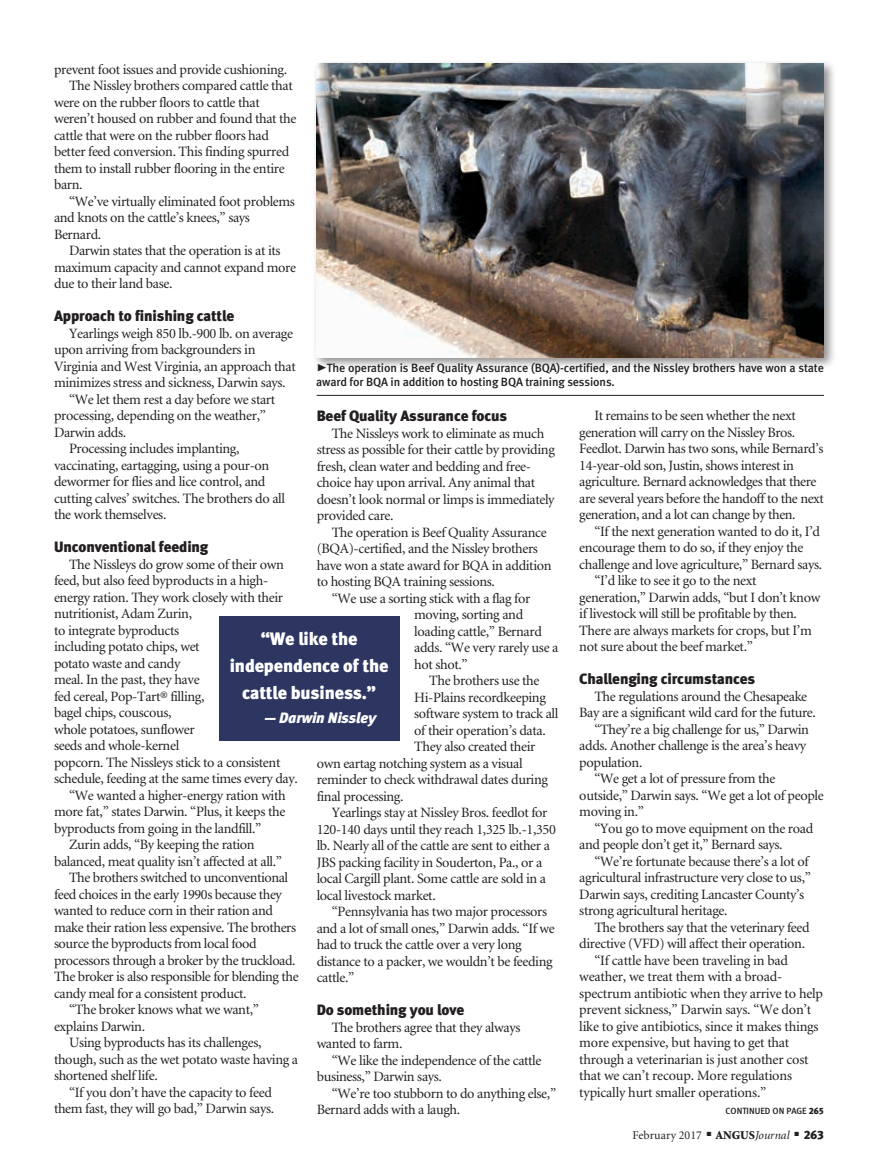
<style>
.page{position:relative;width:878px;height:1168px;background:#fff}
.page>*{position:absolute;margin:0;border:0;box-sizing:border-box;transform-origin:0 0}
.pull_quote{font:18px/27px "Meta Black LF";letter-spacing:-.01em;color:#fff;text-align:center}
.subhead{font:15px "Meta Black LF";letter-spacing:-.01em;color:#231f20}
.pull_quote-2{font:italic 15px "Meta Black LF";letter-spacing:-.01em;color:#fff}
.body_text{font:14.25px/16.5px "Minion";letter-spacing:-.025em;color:#231f20}
.cutlines{font:12px/13.5px "Meta Medium LF";letter-spacing:-.01em;color:#231f20}
.t1{font:12px "Minion";color:#231f20}
.t2{font:9px "Meta Medium LF";color:#231f20}
.s1{font-family:"Meta Black Caps Expert";font-size:21px}
.s2{font-weight:900}
.s3{font-style:italic}
.s4{font-family:"Meta Black LF"}
</style>
<div class="page">
<div style="left:312px;top:59px;width:524px;height:311px;background:#231f20;opacity:.5"></div>
<img style="left:316px;top:63px;width:508px;height:294px">
<div style="left:219px;top:617px;width:180px;height:124px;background:#2c3661"></div>
<hr style="left:316px;top:395px;width:508px;height:1px;background:#231f20">
<p class="body_text" style="left:54px;top:61px;width:235px">prevent foot issues and provide cushioning.</p>
<p class="body_text" style="left:54px;top:78px;width:244px;text-indent:15px">The Nissley brothers compared cattle that were on the rubber floors to cattle that weren’t housed on rubber and found that the cattle that were on the rubber floors had better feed conversion. This finding spurred them to install rubber flooring in the entire barn.</p>
<p class="body_text" style="left:54px;top:193px;width:242px;text-indent:15px">“We’ve virtually eliminated foot problems and knots on the cattle’s knees,” says<br>Bernard.</p>
<p class="body_text" style="left:54px;top:243px;width:243px;text-indent:15px">Darwin states that the operation is at its maximum capacity and cannot expand more due to their land base.</p>
<p class="subhead" style="left:54px;top:307px;width:182px">Approach to finishing cattle</p>
<p class="body_text" style="left:54px;top:325px;width:243px;text-indent:15px">Yearlings weigh 850 lb.-900 lb. on average upon arriving from backgrounders in Virginia and West Virginia, an approach that minimizes stress and sickness, Darwin says.</p>
<p class="body_text" style="left:54px;top:391px;width:223px;text-indent:15px">“We let them rest a day before we start processing, depending on the weather,”<br>Darwin adds.</p>
<p class="body_text" style="left:54px;top:441px;width:232px;text-indent:15px">Processing includes implanting, vaccinating, eartagging, using a pour-on dewormer for flies and lice control, and cutting calves’ switches. The brothers do all the work themselves.</p>
<p class="subhead" style="left:54px;top:538px;width:156px">Unconventional feeding</p>
<p class="body_text" style="left:54px;top:556px;width:245px;text-indent:15px">The Nissleys do grow some of their own feed, but also feed byproducts in a high&shy;energy ration. They work closely with their nutritionist, Adam Zurin,<br>to integrate byproducts<br>including potato chips, wet<br>potato waste and candy<br>meal. In the past, they have<br>fed cereal, Pop-Tart® filling,<br>bagel chips, couscous,<br>whole potatoes, sunflower<br>seeds and whole-kernel<br>popcorn. The Nissleys stick to a consistent schedule, feeding at the same times every day.</p>
<p class="body_text" style="left:54px;top:787px;width:233px;text-align:justify;text-indent:15px">“We wanted a higher-energy ration with more fat,” states Darwin. “Plus, it keeps the byproducts from going in the landfill.”</p>
<p class="body_text" style="left:54px;top:837px;width:229px;text-indent:15px">Zurin adds, “By keeping the ration balanced, meat quality isn’t affected at all.”</p>
<p class="body_text" style="left:54px;top:870px;width:246px;text-indent:15px">The brothers switched to unconventional feed choices in the early 1990s because they wanted to reduce corn in their ration and make their ration less expensive. The brothers source the byproducts from local food processors through a broker by the truckload.<br>The broker is also responsible for blending the candy meal for a consistent product.</p>
<p class="body_text" style="left:54px;top:1002px;width:206px;text-indent:15px">“The broker knows what we want,” explains Darwin.</p>
<p class="body_text" style="left:54px;top:1035px;width:245px;text-indent:15px">Using byproducts has its challenges, though, such as the wet potato waste having a shortened shelf life.</p>
<p class="body_text" style="left:54px;top:1084px;width:222px;text-align:right">“If you don’t have the capacity to feed them fast, they will go bad,” Darwin says.</p>
<p class="cutlines" style="left:316px;top:361px;width:509px"><span class="s1">@</span>The operation is Beef Quality Assurance (BQA)-certified, and the Nissley brothers have won a state award for BQA in addition to hosting BQA training sessions.</p>
<p class="subhead" style="left:316px;top:407px;width:192px">Beef Quality Assurance focus</p>
<p class="body_text" style="left:316px;top:425px;width:240px;text-indent:15px">The Nissleys work to eliminate as much stress as possible for their cattle by providing fresh, clean water and bedding and free&shy;choice hay upon arrival. Any animal that doesn’t look normal or limps is immediately provided care.</p>
<p class="body_text" style="left:316px;top:524px;width:236px;text-indent:15px">The operation is Beef Quality Assurance (BQA)-certified, and the Nissley brothers have won a state award for BQA in addition to hosting BQA training sessions.</p>
<p class="body_text" style="left:414px;top:590px;width:146px;text-indent:-82px">“We use a sorting stick with a flag for moving, sorting and loading cattle,” Bernard adds. “We very rarely use a hot shot.”</p>
<p class="body_text" style="left:429px;top:673px;width:112px">The brothers use the</p>
<p class="body_text" style="left:414px;top:689px;width:133px">Hi-Plains recordkeeping</p>
<p class="body_text" style="left:414px;top:706px;width:146px">software system to track all</p>
<p class="body_text" style="left:414px;top:722px;width:133px">of their operation’s data.</p>
<p class="body_text" style="left:414px;top:739px;width:123px">They also created their</p>
<p class="body_text" style="left:316px;top:755px;width:207px">own eartag notching system as a visual</p>
<p class="body_text" style="left:316px;top:772px;width:233px">reminder to check withdrawal dates during</p>
<p class="body_text" style="left:316px;top:788px;width:88px">final processing.</p>
<p class="body_text" style="left:316px;top:805px;width:241px;text-indent:15px">Yearlings stay at Nissley Bros. feedlot for 120-140 days until they reach 1,325 lb.-1,350 lb. Nearly all of the cattle are sent to either a JBS packing facility in Souderton, Pa., or a local Cargill plant. Some cattle are sold in a local livestock market.</p>
<p class="body_text" style="left:316px;top:904px;width:240px;text-indent:15px">“Pennsylvania has two major processors and a lot of small ones,” Darwin adds. “If we had to truck the cattle over a very long distance to a packer, we wouldn’t be feeding cattle.”</p>
<p class="subhead" style="left:316px;top:1001px;width:149px">Do something you love</p>
<p class="body_text" style="left:316px;top:1019px;width:205px;text-indent:15px">The brothers agree that they always wanted to farm.</p>
<p class="body_text" style="left:316px;top:1052px;width:226px;text-indent:15px">“We like the independence of the cattle business,” Darwin says.</p>
<p class="body_text" style="left:316px;top:1085px;width:241px;text-indent:15px">“We’re too stubborn to do anything else,”<br>Bernard adds with a laugh.</p>
<p class="body_text" style="left:579px;top:408px;width:246px;text-indent:15px">It remains to be seen whether the next generation will carry on the Nissley Bros.<br>Feedlot. Darwin has two sons, while Bernard’s 14-year-old son, Justin, shows interest in agriculture. Bernard acknowledges that there are several years before the handoff to the next generation, and a lot can change by then.</p>
<p class="body_text" style="left:579px;top:523px;width:244px;text-indent:15px">“If the next generation wanted to do it, I’d encourage them to do so, if they enjoy the challenge and love agriculture,” Bernard says.</p>
<p class="body_text" style="left:579px;top:573px;width:242px;text-indent:15px">“I’d like to see it go to the next generation,” Darwin adds, “but I don’t know if livestock will still be profitable by then.<br>There are always markets for crops, but I’m not sure about the beef market.”</p>
<p class="subhead" style="left:579px;top:670px;width:177px">Challenging circumstances</p>
<p class="body_text" style="left:579px;top:688px;width:238px;text-align:center">The regulations around the Chesapeake<br>Bay are a significant wild card for the future.</p>
<p class="body_text" style="left:579px;top:721px;width:231px;text-indent:15px">“They’re a big challenge for us,” Darwin adds. Another challenge is the area’s heavy population.</p>
<p class="body_text" style="left:579px;top:771px;width:246px;text-indent:15px">“We get a lot of pressure from the outside,” Darwin says. “We get a lot of people moving in.”</p>
<p class="body_text" style="left:579px;top:820px;width:235px;text-indent:15px">“You go to move equipment on the road and people don’t get it,” Bernard says.</p>
<p class="body_text" style="left:579px;top:853px;width:233px;text-indent:15px">“We’re fortunate because there’s a lot of agricultural infrastructure very close to us,” Darwin says, crediting Lancaster County’s strong agricultural heritage.</p>
<p class="body_text" style="left:579px;top:919px;width:232px;text-indent:15px">The brothers say that the veterinary feed directive (VFD) will affect their operation.</p>
<p class="body_text" style="left:579px;top:952px;width:245px;text-indent:15px">“If cattle have been traveling in bad weather, we treat them with a broad&shy;spectrum antibiotic when they arrive to help prevent sickness,” Darwin says. “We don’t like to give antibiotics, since it makes things more expensive, but having to get that through a veterinarian is just another cost that we can’t recoup. More regulations typically hurt smaller operations.”</p>
<p class="t1" style="left:632px;top:1129px;width:193px">February 2017 ■ <span class="s2">ANGUS</span><span class="s3">Journal</span> ■ <span class="s4">263</span></p>
<p class="pull_quote" style="left:230px;top:625px;width:160px">“We like the independence of the cattle business.”</p>
<p class="pull_quote-2" style="left:265px;top:709px;width:113px">— Darwin Nissley</p>
<p class="t2" style="left:725px;top:1105px;width:100px">CONTINUED ON PAGE <span class="s4">265</span></p>
</div>
